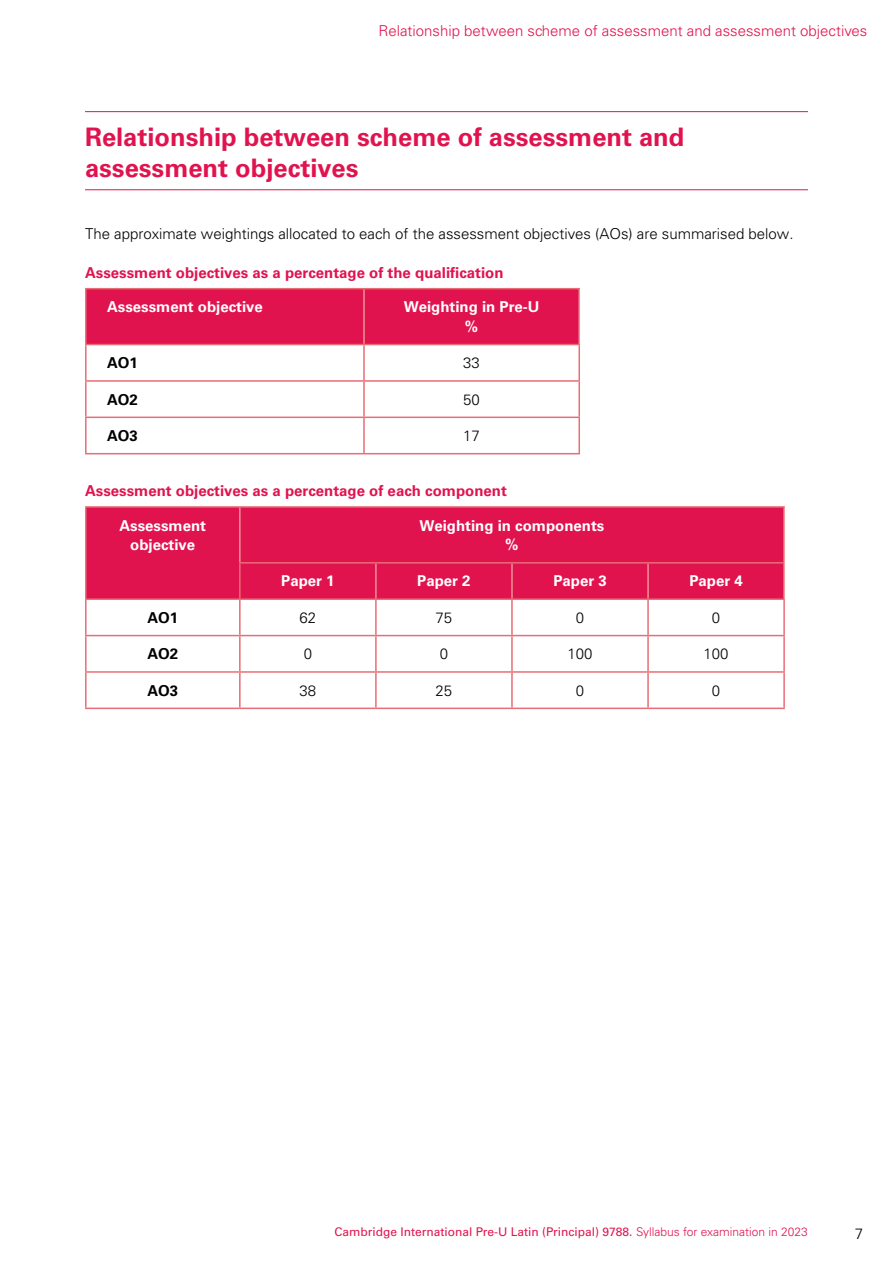
<style>
.page{position:relative;width:893px;height:1263px;background:#fff}
.page>*{position:absolute;margin:0;border:0;box-sizing:border-box;transform-origin:0 0}
.t1{font:700 25.5px/30.6px "Univers LT Std";color:#e1134f}
.t2{font:300 15px "Univers LT Std";color:#000}
.t3{font:700 15px/19.5px "Univers LT Std";color:#fff;text-align:center}
.t4{font:700 15px "Univers LT Std";color:#e1134f}
.t5{font:300 15px "Univers LT Std";color:#e1134f}
.t6{font:700 15px "Univers LT Std";color:#000}
.t7{font:12px "Univers LT Std";color:#e1134f}
.s1{font-weight:300}
</style>
<div class="page">
<hr style="left:85px;top:111px;width:723px;height:1px;background:#e1134f">
<hr style="left:85px;top:189px;width:723px;height:1px;background:#e1134f">
<div style="left:87px;top:289px;width:491px;height:55px;background:#e1134f"></div>
<hr style="left:85px;top:288px;width:279px;height:1px;background:#e96d75">
<hr style="left:85px;top:289px;width:2px;height:55px;background:#e96d75">
<hr style="left:364px;top:288px;width:216px;height:1px;background:#e96d75">
<hr style="left:363px;top:289px;width:2px;height:55px;background:#ee9394">
<hr style="left:578px;top:289px;width:2px;height:55px;background:#ee9394">
<hr style="left:85px;top:344px;width:279px;height:1px;background:#e96d75">
<hr style="left:85px;top:345px;width:2px;height:35px;background:#e96d75">
<hr style="left:364px;top:344px;width:216px;height:1px;background:#e96d75">
<hr style="left:578px;top:345px;width:2px;height:35px;background:#e96d75">
<hr style="left:85px;top:382px;width:2px;height:35px;background:#e96d75">
<hr style="left:578px;top:382px;width:2px;height:35px;background:#e96d75">
<hr style="left:85px;top:418px;width:2px;height:35px;background:#e96d75">
<hr style="left:578px;top:418px;width:2px;height:35px;background:#e96d75">
<hr style="left:363px;top:345px;width:2px;height:35px;background:#e96d75">
<hr style="left:85px;top:380px;width:279px;height:2px;background:#e96d75">
<hr style="left:364px;top:380px;width:216px;height:2px;background:#e96d75">
<hr style="left:363px;top:382px;width:2px;height:35px;background:#e96d75">
<hr style="left:85px;top:417px;width:279px;height:1px;background:#e96d75">
<hr style="left:85px;top:453px;width:279px;height:1px;background:#e96d75">
<hr style="left:364px;top:417px;width:216px;height:1px;background:#e96d75">
<hr style="left:363px;top:418px;width:2px;height:35px;background:#e96d75">
<hr style="left:364px;top:453px;width:216px;height:1px;background:#e96d75">
<div style="left:87px;top:508px;width:696px;height:90px;background:#e1134f"></div>
<hr style="left:783px;top:508px;width:2px;height:55px;background:#ee9394">
<hr style="left:85px;top:600px;width:2px;height:35px;background:#e96d75">
<hr style="left:511px;top:600px;width:2px;height:35px;background:#e96d75">
<hr style="left:647px;top:600px;width:2px;height:35px;background:#e96d75">
<hr style="left:783px;top:600px;width:2px;height:35px;background:#e96d75">
<hr style="left:85px;top:636px;width:2px;height:35px;background:#e96d75">
<hr style="left:511px;top:636px;width:2px;height:35px;background:#e96d75">
<hr style="left:647px;top:636px;width:2px;height:35px;background:#e96d75">
<hr style="left:783px;top:636px;width:2px;height:35px;background:#e96d75">
<hr style="left:85px;top:673px;width:2px;height:34px;background:#e96d75">
<hr style="left:511px;top:673px;width:2px;height:34px;background:#e96d75">
<hr style="left:647px;top:673px;width:2px;height:34px;background:#e96d75">
<hr style="left:783px;top:673px;width:2px;height:34px;background:#e96d75">
<hr style="left:375px;top:564px;width:2px;height:34px;background:#ee9394">
<hr style="left:511px;top:564px;width:2px;height:34px;background:#ee9394">
<hr style="left:647px;top:564px;width:2px;height:34px;background:#ee9394">
<hr style="left:783px;top:563px;width:2px;height:35px;background:#ee9394">
<hr style="left:240px;top:598px;width:136px;height:2px;background:#e96d75">
<hr style="left:376px;top:598px;width:136px;height:2px;background:#e96d75">
<hr style="left:512px;top:598px;width:136px;height:2px;background:#e96d75">
<hr style="left:648px;top:598px;width:137px;height:2px;background:#e96d75">
<hr style="left:85px;top:506px;width:155px;height:2px;background:#e96d75">
<hr style="left:85px;top:508px;width:2px;height:55px;background:#e96d75">
<hr style="left:85px;top:563px;width:2px;height:35px;background:#e96d75">
<hr style="left:239px;top:564px;width:2px;height:34px;background:#e96d75">
<hr style="left:85px;top:598px;width:155px;height:2px;background:#e96d75">
<hr style="left:239px;top:600px;width:2px;height:35px;background:#e96d75">
<hr style="left:240px;top:506px;width:136px;height:2px;background:#e96d75">
<hr style="left:376px;top:506px;width:136px;height:2px;background:#e96d75">
<hr style="left:512px;top:506px;width:136px;height:2px;background:#e96d75">
<hr style="left:648px;top:506px;width:137px;height:2px;background:#e96d75">
<hr style="left:239px;top:562px;width:137px;height:2px;background:#e96d75">
<hr style="left:376px;top:562px;width:136px;height:2px;background:#e96d75">
<hr style="left:512px;top:562px;width:136px;height:2px;background:#e96d75">
<hr style="left:648px;top:562px;width:135px;height:2px;background:#e96d75">
<hr style="left:375px;top:600px;width:2px;height:35px;background:#e96d75">
<hr style="left:239px;top:508px;width:2px;height:54px;background:#ee9394">
<hr style="left:85px;top:635px;width:155px;height:1px;background:#e96d75">
<hr style="left:240px;top:635px;width:136px;height:1px;background:#e96d75">
<hr style="left:239px;top:636px;width:2px;height:35px;background:#e96d75">
<hr style="left:376px;top:635px;width:136px;height:1px;background:#e96d75">
<hr style="left:375px;top:636px;width:2px;height:35px;background:#e96d75">
<hr style="left:512px;top:635px;width:136px;height:1px;background:#e96d75">
<hr style="left:648px;top:635px;width:137px;height:1px;background:#e96d75">
<hr style="left:85px;top:671px;width:155px;height:2px;background:#e96d75">
<hr style="left:85px;top:707px;width:155px;height:2px;background:#e96d75">
<hr style="left:240px;top:671px;width:136px;height:2px;background:#e96d75">
<hr style="left:239px;top:673px;width:2px;height:34px;background:#e96d75">
<hr style="left:240px;top:707px;width:136px;height:2px;background:#e96d75">
<hr style="left:376px;top:671px;width:136px;height:2px;background:#e96d75">
<hr style="left:375px;top:673px;width:2px;height:34px;background:#e96d75">
<hr style="left:376px;top:707px;width:136px;height:2px;background:#e96d75">
<hr style="left:512px;top:671px;width:136px;height:2px;background:#e96d75">
<hr style="left:512px;top:707px;width:136px;height:2px;background:#e96d75">
<hr style="left:648px;top:671px;width:137px;height:2px;background:#e96d75">
<hr style="left:648px;top:707px;width:137px;height:2px;background:#e96d75">
<p class="t5" style="left:379px;top:22px;width:490px">Relationship between scheme of assessment and assessment objectives</p>
<h1 class="t1" style="left:85px;top:122px;width:601px">Relationship between scheme of assessment and assessment objectives</h1>
<p class="t2" style="left:85px;top:224px;width:710px">The approximate weightings allocated to each of the assessment objectives (AOs) are summarised below.</p>
<p class="t4" style="left:85px;top:264px;width:420px">Assessment objectives as a percentage of the qualification</p>
<p class="t3" style="left:107px;top:297px;width:157px">Assessment objective</p>
<p class="t3" style="left:404px;top:297px;width:137px">Weighting in Pre-U %</p>
<p class="t6" style="left:107px;top:354px;width:32px">AO1</p>
<p class="t2" style="left:463px;top:354px;width:18px">33</p>
<p class="t6" style="left:107px;top:390px;width:32px">AO2</p>
<p class="t2" style="left:463px;top:390px;width:18px">50</p>
<p class="t6" style="left:107px;top:427px;width:32px">AO3</p>
<p class="t2" style="left:463px;top:427px;width:18px">17</p>
<p class="t4" style="left:85px;top:482px;width:423px">Assessment objectives as a percentage of each component</p>
<p class="t3" style="left:119px;top:516px;width:88px">Assessment objective</p>
<p class="t3" style="left:419px;top:516px;width:187px">Weighting in components %</p>
<p class="t3" style="left:281px;top:571px;width:55px">Paper 1</p>
<p class="t3" style="left:417px;top:571px;width:55px">Paper 2</p>
<p class="t3" style="left:553px;top:571px;width:55px">Paper 3</p>
<p class="t3" style="left:689px;top:571px;width:55px">Paper 4</p>
<p class="t6" style="left:147px;top:609px;width:32px">AO1</p>
<p class="t2" style="left:299px;top:608px;width:18px">62</p>
<p class="t2" style="left:436px;top:608px;width:18px">75</p>
<p class="t2" style="left:576px;top:608px;width:10px">0</p>
<p class="t2" style="left:712px;top:608px;width:10px">0</p>
<p class="t6" style="left:147px;top:645px;width:32px">AO2</p>
<p class="t2" style="left:304px;top:645px;width:10px">0</p>
<p class="t2" style="left:440px;top:645px;width:10px">0</p>
<p class="t2" style="left:567px;top:645px;width:27px">100</p>
<p class="t2" style="left:704px;top:645px;width:27px">100</p>
<p class="t6" style="left:147px;top:681px;width:32px">AO3</p>
<p class="t2" style="left:299px;top:681px;width:18px">38</p>
<p class="t2" style="left:436px;top:681px;width:18px">25</p>
<p class="t2" style="left:576px;top:681px;width:10px">0</p>
<p class="t2" style="left:712px;top:681px;width:10px">0</p>
<p class="t7" style="left:334px;top:1225px;width:475px">Cambridge International Pre-U Latin (Principal) 9788. <span class="s1">Syllabus for examination in 2023</span></p>
<p class="t2" style="left:855px;top:1224px;width:10px">7</p>
</div>
